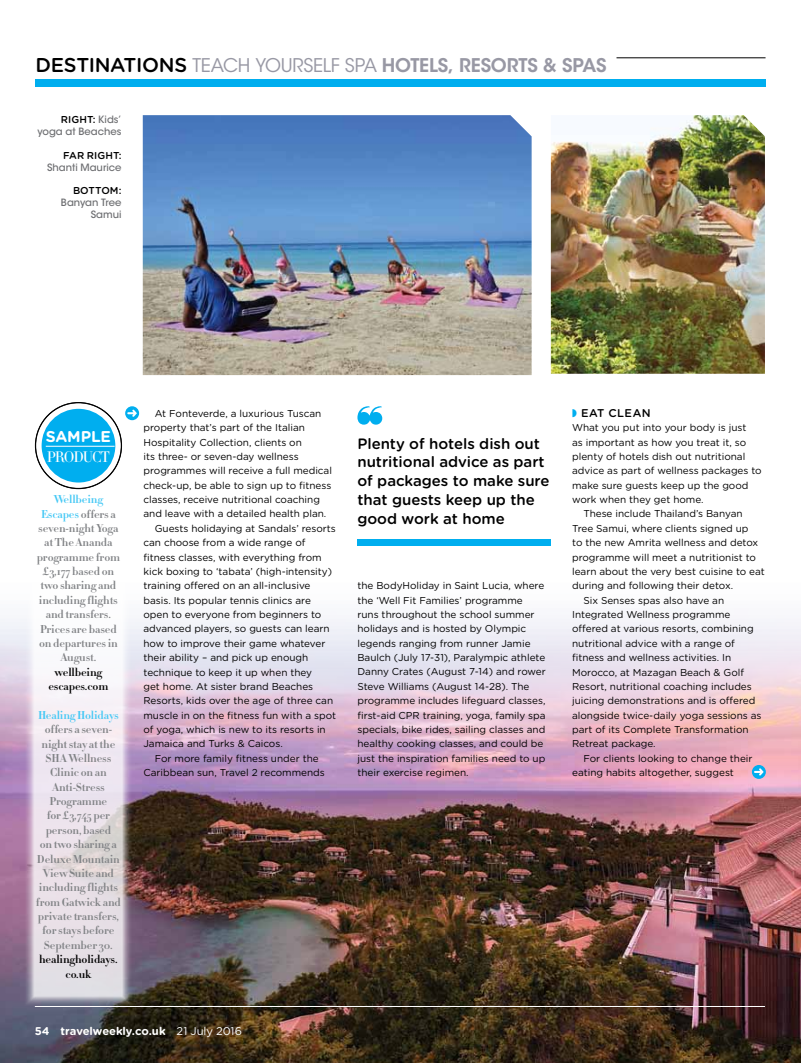
<style>
.page{position:relative;width:801px;height:1063px;background:#fff}
.page>*{position:absolute;margin:0;border:0;box-sizing:border-box;transform-origin:0 0}
.t1{font:600 18.75px "ITC Avant Garde Std";letter-spacing:-.01em;color:#9898a4}
.t2{font:700 15.62px "Gotham Rounded";color:#fff}
.t3{font:500 15px/18.8px "Gotham Rounded";letter-spacing:-.005em;color:#000}
.t4{font:300 15px "Didot HTF 11";letter-spacing:-.07em;color:#fff}
.t5{font:700 11.25px/14.4px "Didot HTF 06";letter-spacing:-.01em;color:#808285;text-align:center}
.t6{font:700 11.25px/14.4px "Didot HTF 06";letter-spacing:-.01em;color:#000;text-align:center}
.t7{font:700 11.25px "Gotham Rounded";letter-spacing:-.01em;color:#fff}
.t8{font:700 11.25px "Didot HTF 06";letter-spacing:-.01em;color:#44c8f5}
.t9{font:500 11.25px "Gotham Rounded";color:#000}
.t10{font:10px/14.4px "Gotham Rounded";letter-spacing:-.005em;color:#000}
.t11{font:500 10px/11.9px "ITC Avant Garde Std";color:#6d6e71;text-align:right}
.t12{font:500 10px "Gotham Rounded";letter-spacing:.005em;color:#000}
.s1{font-family:"Gotham Rounded";font-weight:500;font-size:20px;color:#000}
.s2{font-weight:400}
.s3{font-family:"ITC Avant Garde Std";color:#6d6e71}
.s4{color:#44c8f5}
</style>
<div class="page">
<img style="left:0;top:619px;width:801px;height:444px">
<div style="left:35px;top:79px;width:730px;height:7px;background:#00aeef"></div>
<svg style="left:24px;top:619px;width:108px;height:387px"></svg>
<hr style="left:616px;top:57px;width:149px;height:1px;background:#000">
<hr style="left:35px;top:1006px;width:730px;height:1px;background:#fff">
<div style="left:42px;top:409px;width:73px;height:74px;background:#00aeef;border-radius:50%"></div>
<hr style="left:46px;top:446px;width:69px;height:1px;background:#fff">
<div style="left:357px;top:540px;width:194px;height:6px;background:#00aeef"></div>
<svg style="left:357px;top:406px;width:25px;height:19px"></svg>
<div style="left:125px;top:406px;width:14px;height:14px;background:#00aeef;border-radius:50%"></div>
<svg style="left:127px;top:410px;width:10px;height:7px"></svg>
<div style="left:752px;top:765px;width:14px;height:14px;background:#00aeef;border-radius:50%"></div>
<svg style="left:754px;top:768px;width:9px;height:7px"></svg>
<img style="left:143px;top:115px;width:388px;height:260px">
<img style="left:551px;top:115px;width:214px;height:259px">
<h1 class="t1" style="left:35px;top:53px;width:572px"><span class="s1">destinations</span> <span class="s2">TEACH YOURSELF SPA</span> HOTELS, RESORTS &amp; SPAS</h1>
<p class="t12" style="left:61px;top:113px;width:62px">r ight: <span class="s3">Kids’</span></p>
<p class="t11" style="left:37px;top:126px;width:86px">yoga at Beaches</p>
<p class="t12" style="left:63px;top:148px;width:60px">far right:</p>
<p class="t11" style="left:47px;top:161px;width:76px">Shanti Maurice</p>
<p class="t12" style="left:73px;top:184px;width:50px">bottom :</p>
<p class="t11" style="left:61px;top:197px;width:62px">Banyan Tree<br>Samui</p>
<h2 class="t2" style="left:46px;top:425px;width:66px">sample</h2>
<h3 class="t4" style="left:47px;top:447px;width:65px">PRODUCT</h3>
<p class="t5" style="left:37px;top:492px;width:85px"><span class="s4">Wellbeing<br>Escapes</span> offers a seven-night Yoga at The Ananda programme from £3,177 based on two sharing and including flights and transfers.<br>Prices are based on departures in<br>August.</p>
<p class="t6" style="left:48px;top:665px;width:61px">wellbeing escapes.com</p>
<p class="t8" style="left:38px;top:708px;width:82px">Healing Holidays</p>
<p class="t5" style="left:36px;top:722px;width:87px">offers a seven&shy;night stay at the<br>SHA Wellness<br>Clinic on an<br>Anti-Stress<br>Programme<br>for £3,745 per person, based<br>on two sharing a<br>Deluxe Mountain<br>View Suite and including flights from Gatwick and private transfers, for stays before<br>September 30.</p>
<p class="t6" style="left:39px;top:952px;width:80px">healingholidays. co.uk</p>
<p class="t10" style="left:155px;top:406px;width:168px">At Fonteverde, a luxurious Tuscan</p>
<p class="t10" style="left:143px;top:420px;width:163px">property that’s part of the Italian</p>
<p class="t10" style="left:143px;top:434px;width:160px">Hospitality Collection, clients on</p>
<p class="t10" style="left:143px;top:449px;width:157px">its three- or seven-day wellness</p>
<p class="t10" style="left:143px;top:463px;width:190px">programmes will receive a full medical</p>
<p class="t10" style="left:143px;top:478px;width:189px">check-up, be able to sign up to fitness</p>
<p class="t10" style="left:143px;top:492px;width:178px">classes, receive nutritional coaching</p>
<p class="t10" style="left:143px;top:506px;width:184px">and leave with a detailed health plan.</p>
<p class="t10" style="left:155px;top:521px;width:183px">Guests holidaying at Sandals’ resorts</p>
<p class="t10" style="left:143px;top:535px;width:163px">can choose from a wide range of</p>
<p class="t10" style="left:143px;top:549px;width:180px">fitness classes, with everything from</p>
<p class="t10" style="left:143px;top:564px;width:190px">kick boxing to ‘tabata’ (high-intensity)</p>
<p class="t10" style="left:143px;top:578px;width:168px">training offered on an all-inclusive</p>
<p class="t10" style="left:143px;top:593px;width:169px">basis. Its popular tennis clinics are</p>
<p class="t10" style="left:143px;top:607px;width:179px">open to everyone from beginners to</p>
<p class="t10" style="left:143px;top:621px;width:188px">advanced players, so guests can learn</p>
<p class="t10" style="left:143px;top:636px;width:183px">how to improve their game whatever</p>
<p class="t10" style="left:143px;top:650px;width:166px">their ability – and pick up enough</p>
<p class="t10" style="left:143px;top:664px;width:170px">technique to keep it up when they</p>
<p class="t10" style="left:143px;top:679px;width:171px">get home. At sister brand Beaches</p>
<p class="t10" style="left:143px;top:693px;width:191px">Resorts, kids over the age of three can</p>
<p class="t10" style="left:143px;top:707px;width:194px">muscle in on the fitness fun with a spot</p>
<p class="t10" style="left:143px;top:722px;width:184px">of yoga, which is new to its resorts in</p>
<p class="t10" style="left:143px;top:736px;width:141px">Jamaica and Turks &amp; Caicos.</p>
<p class="t10" style="left:155px;top:751px;width:165px">For more family fitness under the</p>
<p class="t10" style="left:143px;top:765px;width:183px">Caribbean sun, Travel 2 recommends</p>
<p class="t7" style="left:35px;top:1023px;width:209px">54 travelweekly.co.uk <span class="s2">21 July 2016</span></p>
<h3 class="t3" style="left:357px;top:433px;width:194px">Plenty of hotels dish out nutritional advice as part of packages to make sure that guests keep up the good work at home</h3>
<p class="t10" style="left:357px;top:578px;width:190px">the BodyHoliday in Saint Lucia, where the ‘Well Fit Families’ programme runs throughout the school summer holidays and is hosted by Olympic legends ranging from runner Jamie Baulch (July 17-31), Paralympic athlete Danny Crates (August 7-14) and rower Steve Williams (August 14-28). The programme includes lifeguard classes, first-aid CPR training, yoga, family spa specials, bike rides, sailing classes and healthy cooking classes, and could be just the inspiration families need to up their exercise regimen.</p>
<p class="t9" style="left:581px;top:405px;width:9px">EAT</p>
<p class="t9" style="left:608px;top:405px;width:26px">CLEAN</p>
<p class="t10" style="left:572px;top:420px;width:176px">What you put into your body is just</p>
<p class="t10" style="left:572px;top:434px;width:176px">as important as how you treat it, so</p>
<p class="t10" style="left:572px;top:449px;width:175px">plenty of hotels dish out nutritional</p>
<p class="t10" style="left:572px;top:463px;width:191px">advice as part of wellness packages to</p>
<p class="t10" style="left:572px;top:478px;width:178px">make sure guests keep up the good</p>
<p class="t10" style="left:572px;top:492px;width:133px">work when they get home.</p>
<p class="t10" style="left:583px;top:506px;width:161px">These include Thailand’s Banyan</p>
<p class="t10" style="left:572px;top:521px;width:178px">Tree Samui, where clients signed up</p>
<p class="t10" style="left:572px;top:535px;width:188px">to the new Amrita wellness and detox</p>
<p class="t10" style="left:572px;top:549px;width:185px">programme will meet a nutritionist to</p>
<p class="t10" style="left:572px;top:564px;width:194px">learn about the very best cuisine to eat</p>
<p class="t10" style="left:572px;top:578px;width:163px">during and following their detox.</p>
<p class="t10" style="left:583px;top:593px;width:142px">Six Senses spas also have an</p>
<p class="t10" style="left:572px;top:607px;width:160px">Integrated Wellness programme</p>
<p class="t10" style="left:572px;top:621px;width:183px">offered at various resorts, combining</p>
<p class="t10" style="left:572px;top:636px;width:164px">nutritional advice with a range of</p>
<p class="t10" style="left:572px;top:650px;width:161px">fitness and wellness activities. In</p>
<p class="t10" style="left:572px;top:664px;width:173px">Morocco, at Mazagan Beach &amp; Golf</p>
<p class="t10" style="left:572px;top:679px;width:181px">Resort, nutritional coaching includes</p>
<p class="t10" style="left:572px;top:693px;width:185px">juicing demonstrations and is offered</p>
<p class="t10" style="left:572px;top:707px;width:191px">alongside twice-daily yoga sessions as</p>
<p class="t10" style="left:572px;top:722px;width:178px">part of its Complete Transformation</p>
<p class="t10" style="left:572px;top:736px;width:85px">Retreat package.</p>
<p class="t10" style="left:583px;top:751px;width:171px">For clients looking to change their</p>
<p class="t10" style="left:572px;top:765px;width:163px">eating habits altogether, suggest</p>
</div>
